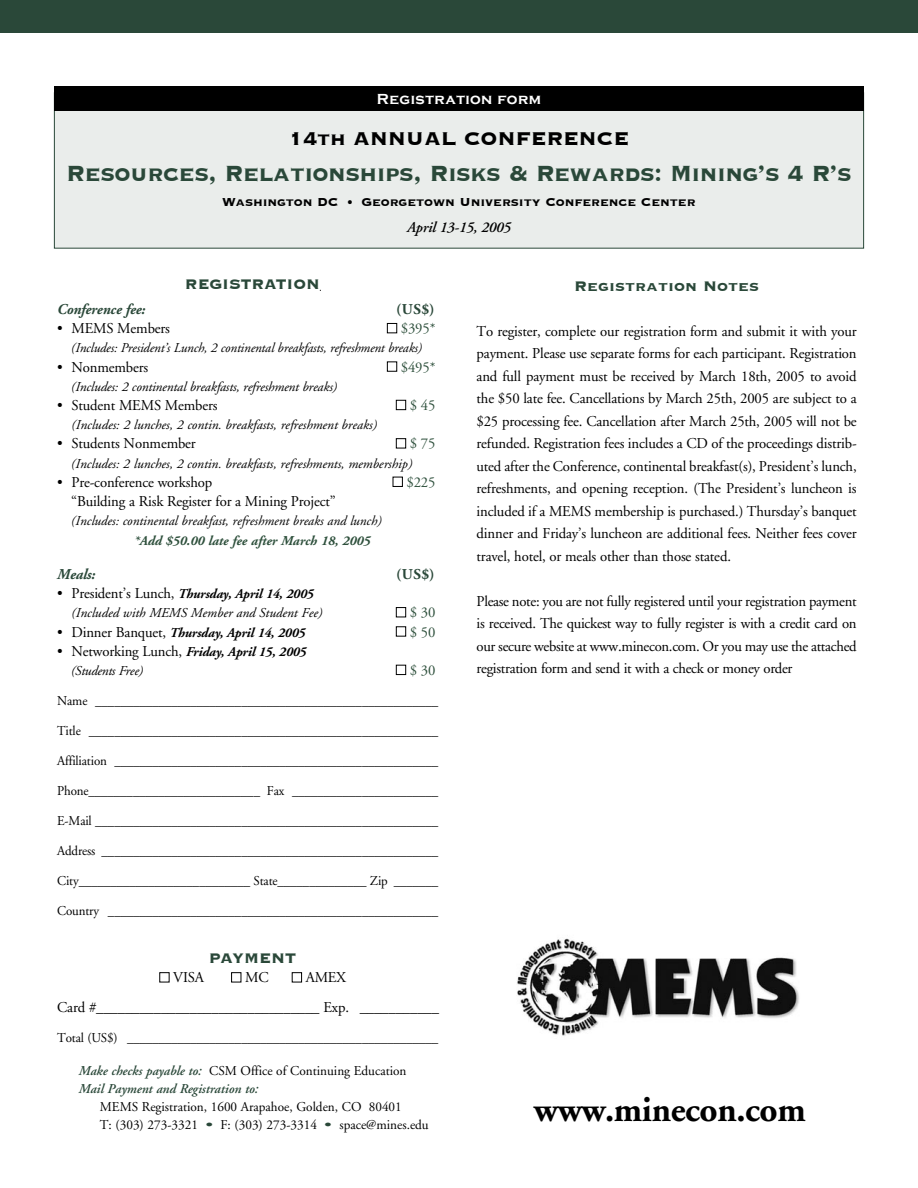
<style>
.page{position:relative;width:918px;height:1188px;background:#fff}
.page>*{position:absolute;margin:0;border:0;box-sizing:border-box;transform-origin:0 0}
.t1{font:700 36px "Adobe Garamond";letter-spacing:-.01em;color:#000}
.t2{font:700 28.5px "Copperplate";letter-spacing:-.02em;color:#2a4839;scale:.93 1}
.t3{font:700 24px "Copperplate";letter-spacing:-.01em;color:#000}
.section_head{font:700 18px "Copperplate";color:#2a4839}
._2nd_head{font:700 18px "Copperplate";color:#2a4839}
.section_head-2{font:15px/22.5px "Adobe Garamond";letter-spacing:-.01em;color:#000;text-align:justify}
.t4{font:700 15px "Copperplate";letter-spacing:-.01em;color:#000}
.t5{font:15px "Adobe Garamond";letter-spacing:-.01em;color:#2e503c}
.course_title{font:italic 700 15px "Adobe Garamond";letter-spacing:-.01em;color:#2a4839}
.t6{font:700 15px "Copperplate Gothic";letter-spacing:.03em;color:#fff}
.t7{font:italic 600 15px "Adobe Garamond";letter-spacing:-.01em;color:#000}
.course_title-2{font:700 15px "Adobe Garamond";color:#2a4839}
.course_title-3{font:13.5px "Adobe Garamond";color:#000;scale:.96 1}
.t8{font:italic 13.5px "Adobe Garamond";color:#000}
.course_title-4{font:13.5px "Adobe Garamond";color:#000}
.t9{font:italic 700 13.5px "Adobe Garamond";letter-spacing:-.01em;color:#000}
.t10{font:italic 700 13.5px "Adobe Garamond";color:#2e503c}
.course_title-5{font:italic 600 13.5px "Adobe Garamond";color:#2a4839}
.t11{font:italic 13.5px "Adobe Garamond";letter-spacing:-.02em;color:#000}
.s1{font-weight:400;font-style:normal;font-size:15px}
.s2{font-weight:600;font-style:italic;color:#2a4839}
.s3{color:#2a4839}
</style>
<div class="page">
<div style="left:54px;top:93px;width:810px;height:155px;background:#eaedeb"></div>
<div style="left:387px;top:323px;width:10px;height:10px;border:1px solid #000"></div>
<div style="left:387px;top:361px;width:10px;height:11px;border:1px solid #000"></div>
<div style="left:396px;top:400px;width:10px;height:10px;border:1px solid #000"></div>
<div style="left:396px;top:438px;width:10px;height:10px;border:1px solid #000"></div>
<div style="left:393px;top:477px;width:10px;height:10px;border:1px solid #000"></div>
<div style="left:396px;top:607px;width:10px;height:10px;border:1px solid #000"></div>
<div style="left:396px;top:626px;width:10px;height:11px;border:1px solid #000"></div>
<div style="left:396px;top:665px;width:10px;height:10px;border:1px solid #000"></div>
<div style="left:159px;top:972px;width:11px;height:10px;border:1px solid #000"></div>
<div style="left:231px;top:972px;width:10px;height:10px;border:1px solid #000"></div>
<div style="left:292px;top:972px;width:10px;height:10px;border:1px solid #000"></div>
<img style="left:517px;top:938px;width:282px;height:98px">
<div style="left:0;top:0;width:918px;height:32px;background:#2a4839"></div>
<div style="left:54px;top:87px;width:810px;height:24px;background:#000"></div>
<p class="t6" style="left:377px;top:91px;width:166px">Registration form</p>
<p class="t3" style="left:289px;top:123px;width:342px">14th ANNUAL CONFERENCE</p>
<p class="t2" style="left:66px;top:155px;width:846px">Resources, Relationships, Risks &amp; Rewards: Mining’s 4 R’s</p>
<p class="t4" style="left:222px;top:193px;width:475px">Washington DC • Georgetown University Conference Center</p>
<p class="t7" style="left:407px;top:219px;width:105px">April 13-15, 2005</p>
<p class="_2nd_head" style="left:185px;top:272px;width:136px">REGISTRATION</p>
<p class="course_title" style="left:57px;top:301px;width:90px">Conference fee:</p>
<p class="course_title-2" style="left:396px;top:301px;width:40px">(US$)</p>
<p class="section_head-2" style="left:57px;top:318px;width:114px">• MEMS Members</p>
<p class="t5" style="left:401px;top:320px;width:36px">$395*</p>
<p class="t8" style="left:71px;top:341px;width:352px">(Includes: President’s Lunch, 2 continental breakfasts, refreshment breaks)</p>
<p class="section_head-2" style="left:57px;top:356px;width:93px">• Nonmembers</p>
<p class="t5" style="left:401px;top:359px;width:36px">$495*</p>
<p class="t8" style="left:71px;top:379px;width:267px">(Includes: 2 continental breakfasts, refreshment breaks)</p>
<p class="section_head-2" style="left:57px;top:394px;width:162px">• Student MEMS Members</p>
<p class="t5" style="left:410px;top:397px;width:27px">$ 45</p>
<p class="t8" style="left:71px;top:418px;width:307px">(Includes: 2 lunches, 2 contin. breakfasts, refreshment breaks)</p>
<p class="section_head-2" style="left:57px;top:433px;width:140px">• Students Nonmember</p>
<p class="t5" style="left:410px;top:436px;width:27px">$ 75</p>
<p class="t8" style="left:71px;top:456px;width:343px">(Includes: 2 lunches, 2 contin. breakfasts, refreshments, membership)</p>
<p class="section_head-2" style="left:57px;top:471px;width:157px">• Pre-conference workshop</p>
<p class="t5" style="left:407px;top:474px;width:30px">$225</p>
<p class="section_head-2" style="left:71px;top:490px;width:266px">“Building a Risk Register for a Mining Project”</p>
<p class="t8" style="left:71px;top:514px;width:312px">(Includes: continental breakfast, refreshment breaks and lunch)</p>
<p class="t10" style="left:134px;top:533px;width:238px">*Add $50.00 late fee after March 18, 2005</p>
<p class="course_title" style="left:57px;top:566px;width:40px">Meals:</p>
<p class="course_title-2" style="left:396px;top:566px;width:40px">(US$)</p>
<p class="t9" style="left:57px;top:586px;width:258px"><span class="s1">• President’s Lunch,</span> Thursday, April 14, 2005</p>
<p class="t8" style="left:71px;top:606px;width:252px">(Included with MEMS Member and Student Fee)</p>
<p class="t5" style="left:410px;top:605px;width:27px">$ 30</p>
<p class="t9" style="left:57px;top:625px;width:250px"><span class="s1">• Dinner Banquet,</span> Thursday, April 14, 2005</p>
<p class="t5" style="left:410px;top:624px;width:27px">$ 50</p>
<p class="t9" style="left:57px;top:644px;width:251px"><span class="s1">• Networking Lunch,</span> Friday, April 15, 2005</p>
<p class="t11" style="left:71px;top:663px;width:73px">(Students Free)</p>
<p class="t5" style="left:410px;top:662px;width:27px">$ 30</p>
<p class="course_title-3" style="left:57px;top:693px;width:399px">Name ______________________________________________________</p>
<p class="course_title-3" style="left:57px;top:723px;width:399px">Title _______________________________________________________</p>
<p class="course_title-3" style="left:57px;top:753px;width:399px">Affiliation ___________________________________________________</p>
<p class="course_title-3" style="left:57px;top:783px;width:399px">Phone___________________________ Fax _______________________</p>
<p class="course_title-3" style="left:57px;top:813px;width:399px">E-Mail ______________________________________________________</p>
<p class="course_title-3" style="left:57px;top:843px;width:399px">Address _____________________________________________________</p>
<p class="course_title-3" style="left:57px;top:873px;width:399px">City___________________________ State______________ Zip _______</p>
<p class="course_title-3" style="left:57px;top:903px;width:399px">Country ____________________________________________________</p>
<p class="section_head" style="left:209px;top:947px;width:89px">PAYMENT</p>
<p class="section_head-2" style="left:173px;top:967px;width:32px">VISA</p>
<p class="section_head-2" style="left:245px;top:967px;width:25px">MC</p>
<p class="section_head-2" style="left:306px;top:967px;width:42px">AMEX</p>
<p class="section_head-2" style="left:57px;top:997px;width:383px">Card #_______________________________ Exp. ___________</p>
<p class="course_title-4" style="left:57px;top:1031px;width:383px">Total (US$) _________________________________________________</p>
<p class="course_title-4" style="left:79px;top:1064px;width:329px"><span class="s2">Make checks payable to:</span> CSM Office of Continuing Education</p>
<p class="course_title-5" style="left:79px;top:1082px;width:181px">Mail Payment and Registration to:</p>
<p class="course_title-4" style="left:100px;top:1100px;width:303px">MEMS Registration, 1600 Arapahoe, Golden, CO 80401</p>
<p class="course_title-4" style="left:100px;top:1118px;width:330px">T: (303) 273-3321 <span class="s3">•</span> F: (303) 273-3314 <span class="s3">•</span> space@mines.edu</p>
<p class="section_head" style="left:574px;top:274px;width:187px">Registration Notes</p>
<p class="section_head-2" style="left:477px;top:320px;width:382px">To register, complete our registration form and submit it with your payment. Please use separate forms for each participant. Registration and full payment must be received by March 18th, 2005 to avoid the $50 late fee. Cancellations by March 25th, 2005 are subject to a $25 processing fee. Cancellation after March 25th, 2005 will not be refunded. Registration fees includes a CD of the proceedings distrib&shy;uted after the Conference, continental breakfast(s), President’s lunch, refreshments, and opening reception. (The President’s luncheon is included if a MEMS membership is purchased.) Thursday’s banquet dinner and Friday’s luncheon are additional fees. Neither fees cover travel, hotel, or meals other than those stated.</p>
<p class="section_head-2" style="left:477px;top:590px;width:382px">Please note: you are not fully registered until your registration payment is received. The quickest way to fully register is with a credit card on our secure website at www.minecon.com. Or you may use the attached registration form and send it with a check or money order</p>
<p class="t1" style="left:534px;top:1090px;width:273px">www.minecon.com</p>
</div>
